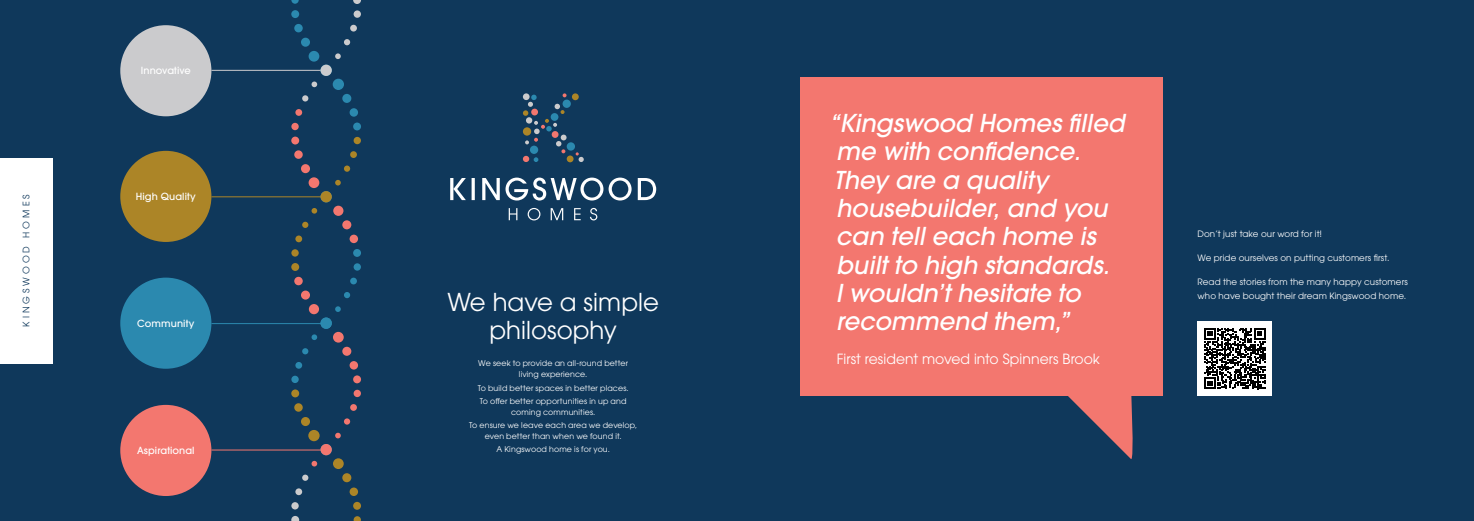
<style>
.page{position:relative;width:1474px;height:521px;background:#fff}
.page>*{position:absolute;margin:0;border:0;box-sizing:border-box;transform-origin:0 0}
.t1{font:italic 500 24.5px/28.3px "ITC Avant Garde Pro";color:#fff}
.t2{font:24.5px/28.3px "ITC Avant Garde Pro";color:#fff;text-align:center}
.t3{font:14px "ITC Avant Garde Pro";letter-spacing:.005em;color:#fff}
.t4{font:500 9.8px "ITC Avant Garde Pro";letter-spacing:.01em;color:#fff}
.t5{font:9.01px "ITC Avant Garde Pro";letter-spacing:.33em;color:#0f385b}
.t6{font:8.75px/14px "ITC Avant Garde Pro";letter-spacing:.01em;color:#fff}
.t7{font:7.88px/13.3px "ITC Avant Garde Pro";letter-spacing:.015em;color:#fff;text-align:center}
</style>
<div class="page">
<div style="left:737px;top:0;width:736px;height:521px;background:#0f385b"></div>
<div style="left:0;top:0;width:737px;height:521px;background:#0f385b"></div>
<hr style="left:211px;top:196px;width:115px;height:1px;background:#ac8527">
<hr style="left:211px;top:449px;width:115px;height:1px;background:#f3776f">
<hr style="left:211px;top:70px;width:115px;height:1px;background:#cbcbcd">
<hr style="left:211px;top:323px;width:115px;height:1px;background:#2b89af">
<div style="left:308px;top:177px;width:11px;height:11px;background:#f3776f;border-radius:50%"></div>
<div style="left:294px;top:150px;width:9px;height:9px;background:#f3776f;border-radius:50%"></div>
<div style="left:301px;top:164px;width:9px;height:9px;background:#f3776f;border-radius:50%"></div>
<div style="left:291px;top:137px;width:8px;height:7px;background:#f3776f;border-radius:50%"></div>
<div style="left:291px;top:123px;width:8px;height:7px;background:#f3776f;border-radius:50%"></div>
<div style="left:295px;top:109px;width:7px;height:7px;background:#f3776f;border-radius:50%"></div>
<svg style="left:302px;top:95px;width:6px;height:6px"></svg>
<svg style="left:311px;top:82px;width:6px;height:5px"></svg>
<div style="left:308px;top:51px;width:11px;height:11px;background:#2b89af;border-radius:50%"></div>
<div style="left:301px;top:38px;width:9px;height:9px;background:#2b89af;border-radius:50%"></div>
<div style="left:294px;top:24px;width:9px;height:8px;background:#2b89af;border-radius:50%"></div>
<div style="left:291px;top:10px;width:8px;height:8px;background:#2b89af;border-radius:50%"></div>
<svg style="left:291px;top:0;width:8px;height:4px"></svg>
<div style="left:309px;top:304px;width:10px;height:10px;background:#f3776f;border-radius:50%"></div>
<div style="left:294px;top:277px;width:9px;height:8px;background:#f3776f;border-radius:50%"></div>
<div style="left:301px;top:291px;width:9px;height:9px;background:#f3776f;border-radius:50%"></div>
<div style="left:291px;top:263px;width:8px;height:8px;background:#ac8527;border-radius:50%"></div>
<div style="left:291px;top:249px;width:8px;height:8px;background:#ac8527;border-radius:50%"></div>
<div style="left:295px;top:235px;width:7px;height:7px;background:#ac8527;border-radius:50%"></div>
<svg style="left:302px;top:222px;width:6px;height:6px"></svg>
<svg style="left:311px;top:208px;width:6px;height:6px"></svg>
<div style="left:308px;top:430px;width:11px;height:11px;background:#ac8527;border-radius:50%"></div>
<div style="left:294px;top:403px;width:9px;height:9px;background:#ac8527;border-radius:50%"></div>
<div style="left:301px;top:417px;width:9px;height:9px;background:#ac8527;border-radius:50%"></div>
<div style="left:291px;top:389px;width:8px;height:8px;background:#ac8527;border-radius:50%"></div>
<div style="left:291px;top:376px;width:8px;height:7px;background:#2b89af;border-radius:50%"></div>
<div style="left:295px;top:362px;width:7px;height:7px;background:#2b89af;border-radius:50%"></div>
<svg style="left:302px;top:348px;width:6px;height:6px"></svg>
<svg style="left:311px;top:334px;width:6px;height:6px"></svg>
<svg style="left:291px;top:516px;width:8px;height:5px"></svg>
<div style="left:291px;top:502px;width:8px;height:7px;background:#cbcbcd;border-radius:50%"></div>
<div style="left:295px;top:488px;width:7px;height:7px;background:#cbcbcd;border-radius:50%"></div>
<svg style="left:302px;top:475px;width:6px;height:6px"></svg>
<svg style="left:311px;top:461px;width:6px;height:5px"></svg>
<div style="left:320px;top:317px;width:12px;height:12px;background:#2b89af;border-radius:50%"></div>
<div style="left:333px;top:332px;width:11px;height:11px;background:#f3776f;border-radius:50%"></div>
<div style="left:349px;top:361px;width:9px;height:8px;background:#f3776f;border-radius:50%"></div>
<div style="left:342px;top:347px;width:9px;height:9px;background:#f3776f;border-radius:50%"></div>
<div style="left:353px;top:375px;width:8px;height:8px;background:#f3776f;border-radius:50%"></div>
<div style="left:353px;top:390px;width:8px;height:7px;background:#f3776f;border-radius:50%"></div>
<div style="left:350px;top:404px;width:7px;height:7px;background:#f3776f;border-radius:50%"></div>
<div style="left:344px;top:418px;width:6px;height:7px;background:#f3776f;border-radius:50%"></div>
<svg style="left:335px;top:433px;width:6px;height:5px"></svg>
<div style="left:320px;top:444px;width:12px;height:11px;background:#f3776f;border-radius:50%"></div>
<div style="left:333px;top:458px;width:11px;height:11px;background:#ac8527;border-radius:50%"></div>
<div style="left:342px;top:473px;width:9px;height:9px;background:#ac8527;border-radius:50%"></div>
<div style="left:349px;top:487px;width:9px;height:9px;background:#ac8527;border-radius:50%"></div>
<div style="left:353px;top:502px;width:8px;height:8px;background:#ac8527;border-radius:50%"></div>
<svg style="left:353px;top:516px;width:8px;height:5px"></svg>
<div style="left:320px;top:191px;width:12px;height:11px;background:#ac8527;border-radius:50%"></div>
<div style="left:333px;top:206px;width:10px;height:10px;background:#f3776f;border-radius:50%"></div>
<div style="left:349px;top:235px;width:9px;height:8px;background:#f3776f;border-radius:50%"></div>
<div style="left:342px;top:220px;width:9px;height:9px;background:#f3776f;border-radius:50%"></div>
<div style="left:353px;top:249px;width:8px;height:8px;background:#2b89af;border-radius:50%"></div>
<div style="left:353px;top:263px;width:8px;height:8px;background:#2b89af;border-radius:50%"></div>
<div style="left:350px;top:278px;width:7px;height:6px;background:#2b89af;border-radius:50%"></div>
<svg style="left:344px;top:292px;width:6px;height:6px"></svg>
<svg style="left:335px;top:306px;width:6px;height:6px"></svg>
<div style="left:320px;top:65px;width:12px;height:11px;background:#cbcbcd;border-radius:50%"></div>
<div style="left:333px;top:79px;width:11px;height:11px;background:#2b89af;border-radius:50%"></div>
<div style="left:349px;top:108px;width:9px;height:9px;background:#2b89af;border-radius:50%"></div>
<div style="left:342px;top:94px;width:9px;height:9px;background:#2b89af;border-radius:50%"></div>
<div style="left:353px;top:123px;width:8px;height:7px;background:#2b89af;border-radius:50%"></div>
<div style="left:353px;top:137px;width:8px;height:7px;background:#ac8527;border-radius:50%"></div>
<div style="left:350px;top:151px;width:7px;height:7px;background:#ac8527;border-radius:50%"></div>
<svg style="left:344px;top:166px;width:6px;height:6px"></svg>
<svg style="left:335px;top:180px;width:6px;height:5px"></svg>
<svg style="left:353px;top:0;width:8px;height:4px"></svg>
<div style="left:353px;top:10px;width:8px;height:8px;background:#cbcbcd;border-radius:50%"></div>
<div style="left:350px;top:25px;width:7px;height:7px;background:#cbcbcd;border-radius:50%"></div>
<svg style="left:344px;top:39px;width:6px;height:6px"></svg>
<svg style="left:335px;top:53px;width:6px;height:6px"></svg>
<div style="left:120px;top:25px;width:91px;height:91px;background:#cbcbcd;border-radius:50%"></div>
<div style="left:120px;top:278px;width:91px;height:91px;background:#2b89af;border-radius:50%"></div>
<div style="left:120px;top:405px;width:91px;height:91px;background:#f3776f;border-radius:50%"></div>
<div style="left:120px;top:151px;width:91px;height:91px;background:#ac8527;border-radius:50%"></div>
<div style="left:572px;top:93px;width:6px;height:7px;background:#ac8527;border-radius:50%"></div>
<div style="left:566px;top:155px;width:7px;height:7px;background:#ac8527;border-radius:50%"></div>
<div style="left:562px;top:100px;width:9px;height:8px;background:#2b89af;border-radius:50%"></div>
<svg style="left:566px;top:142px;width:9px;height:9px"></svg>
<svg style="left:575px;top:152px;width:9px;height:10px"></svg>
<svg style="left:523px;top:93px;width:43px;height:69px"></svg>
<svg style="left:508px;top:208px;width:89px;height:12px"></svg>
<svg style="left:450px;top:178px;width:206px;height:22px"></svg>
<div style="left:0;top:158px;width:52px;height:205px;background:#fff"></div>
<div style="left:800px;top:77px;width:363px;height:319px;background:#f3776f"></div>
<svg style="left:1068px;top:396px;width:65px;height:63px"></svg>
<div style="left:1197px;top:321px;width:74px;height:75px;background:#fff"></div>
<svg style="left:1204px;top:328px;width:61px;height:61px"></svg>
<p class="t5" style="left:20px;top:327px;width:134px;rotate:-90deg">KINGSWOOD HOMES</p>
<p class="t4" style="left:141px;top:64px;width:51px">Innovative</p>
<p class="t4" style="left:136px;top:190px;width:61px">High Quality</p>
<p class="t4" style="left:137px;top:317px;width:59px">Community</p>
<p class="t4" style="left:137px;top:444px;width:59px">Aspirational</p>
<h1 class="t2" style="left:447px;top:287px;width:213px">We have a simple philosophy</h1>
<p class="t7" style="left:478px;top:358px;width:151px;line-height:10.8px">We seek to provide an all-round better living experience.</p>
<p class="t7" style="left:477px;top:381px;width:153px;text-align:left">To build better spaces in better places.<br>To offer better opportunities in up and</p>
<p class="t7" style="left:469px;top:405px;width:170px">coming communities.<br>To ensure we leave each area we develop,</p>
<p class="t7" style="left:485px;top:429px;width:138px">even better than when we found it.<br>A Kingswood home is for you.</p>
<h1 class="t1" style="left:829px;top:109px;width:297px">“Kingswood Homes filled me with confidence.<br>They are a quality housebuilder, and you can tell each home is built to high standards.<br>I wouldn’t hesitate to recommend them,”</h1>
<h2 class="t3" style="left:837px;top:350px;width:264px">First resident moved into Spinners Brook</h2>
<p class="t6" style="left:1197px;top:227px;width:126px">Don’t just take our word for it!</p>
<p class="t6" style="left:1197px;top:251px;width:193px">We pride ourselves on putting customers first.</p>
<p class="t6" style="left:1197px;top:275px;width:212px">Read the stories from the many happy customers who have bought their dream Kingswood home.</p>
</div>
